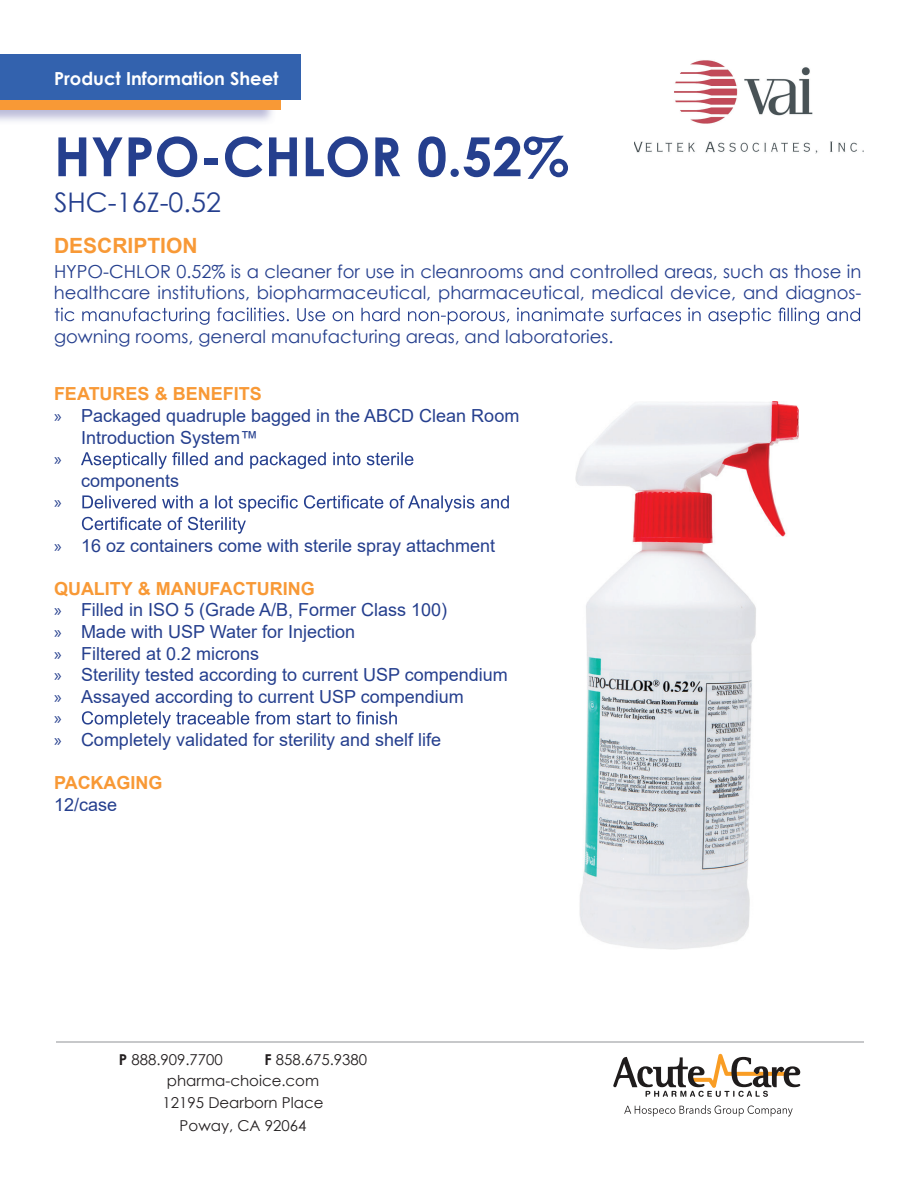
<style>
.page{position:relative;width:918px;height:1188px;background:#fff}
.page>*{position:absolute;margin:0;border:0;box-sizing:border-box;transform-origin:0 0}
.t1{font:700 54px "Century Gothic";color:#253f8e}
.t2{font:27px "Century Gothic";color:#253f8e}
.t3{font:700 21px "Arial";color:#f89936}
.t4{font:18px/21.6px "Arial";color:#253f8e}
.t5{font:18px/21.6px "Century Gothic";color:#253f8e}
.t6{font:700 18px "Arial";color:#f89936}
.t7{font:700 18px "Century Gothic";color:#fff}
.t8{font:18px "Myriad Pro";color:#253f8e}
.t9{font:15px/21px "Century Gothic";color:#231f20}
.s1{font-family:"Myriad Pro"}
.s2{font-weight:700;color:#f89936}
.s3{font-weight:700}
</style>
<div class="page">
<div style="left:0;top:67px;width:281px;height:43px;background:#f89936"></div>
<div style="left:0;top:54px;width:300px;height:45px;background:#3362ae"></div>
<svg style="left:55px;top:308px;width:805px;height:17px"></svg>
<img style="left:634px;top:60px;width:230px;height:94px">
<svg style="left:81px;top:452px;width:332px;height:17px"></svg>
<svg style="left:82px;top:495px;width:427px;height:39px"></svg>
<svg style="left:82px;top:711px;width:315px;height:17px"></svg>
<img style="left:576px;top:402px;width:222px;height:548px">
<hr style="left:56px;top:1042px;width:808px;height:1px;background:#c7c8ca">
<svg style="left:624px;top:1105px;width:169px;height:11px"></svg>
<svg style="left:613px;top:1054px;width:187px;height:43px"></svg>
<p class="t7" style="left:54px;top:65px;width:226px">Product Information Sheet</p>
<h1 class="t1" style="left:54px;top:116px;width:517px">HYPO-CHLOR 0.52%</h1>
<h2 class="t2" style="left:54px;top:183px;width:168px">SHC-16Z-0.52</h2>
<p class="t3" style="left:54px;top:231px;width:145px">DESCRIPTION</p>
<p class="t5" style="left:54px;top:260px;width:809px">HYPO-CHLOR 0.52% is a cleaner for use in cleanrooms and controlled areas, such as those in healthcare institutions, biopharmaceutical, pharmaceutical, medical device, and diagnos-</p>
<p class="t5" style="left:54px;top:325px;width:561px">gowning rooms, general manufacturing areas, and laboratories.</p>
<p class="t6" style="left:54px;top:381px;width:209px">FEATURES &amp; BENEFITS</p>
<p class="t4" style="left:54px;top:405px;width:467px"><span class="s1">»</span> Packaged quadruple bagged in the ABCD Clean Room</p>
<p class="t4" style="left:81px;top:426px;width:179px">Introduction System™</p>
<p class="t8" style="left:54px;top:448px;width:9px">»</p>
<p class="t4" style="left:81px;top:470px;width:100px">components</p>
<p class="t8" style="left:54px;top:491px;width:9px">»</p>
<p class="t4" style="left:54px;top:534px;width:443px"><span class="s1">»</span> 16 oz containers come with sterile spray attachment</p>
<p class="t4" style="left:54px;top:578px;width:455px"><span class="s2">QUALITY &amp; MANUFACTURING<br></span><span class="s1">»</span> Filled in ISO 5 (Grade A/B, Former Class 100)<br><span class="s1">»</span> Made with USP Water for Injection<br><span class="s1">»</span> Filtered at 0.2 microns<br><span class="s1">»</span> Sterility tested according to current USP compendium <span class="s1">»</span> Assayed according to current USP compendium</p>
<p class="t8" style="left:54px;top:707px;width:9px">»</p>
<p class="t4" style="left:54px;top:729px;width:389px"><span class="s1">»</span> Completely validated for sterility and shelf life</p>
<p class="t6" style="left:54px;top:770px;width:110px">PACKAGING</p>
<p class="t4" style="left:54px;top:794px;width:65px">12/case</p>
<p class="t9" style="left:119px;top:1049px;width:105px"><span class="s3">P</span> 888.909.7700</p>
<p class="t9" style="left:167px;top:1049px;width:202px;text-indent:98px"><span class="s3">F</span> 858.675.9380 pharma-choice.com</p>
<p class="t9" style="left:163px;top:1091px;width:162px;line-height:22.5px;text-align:center">12195 Dearborn Place<br>Poway, CA 92064</p>
</div>
